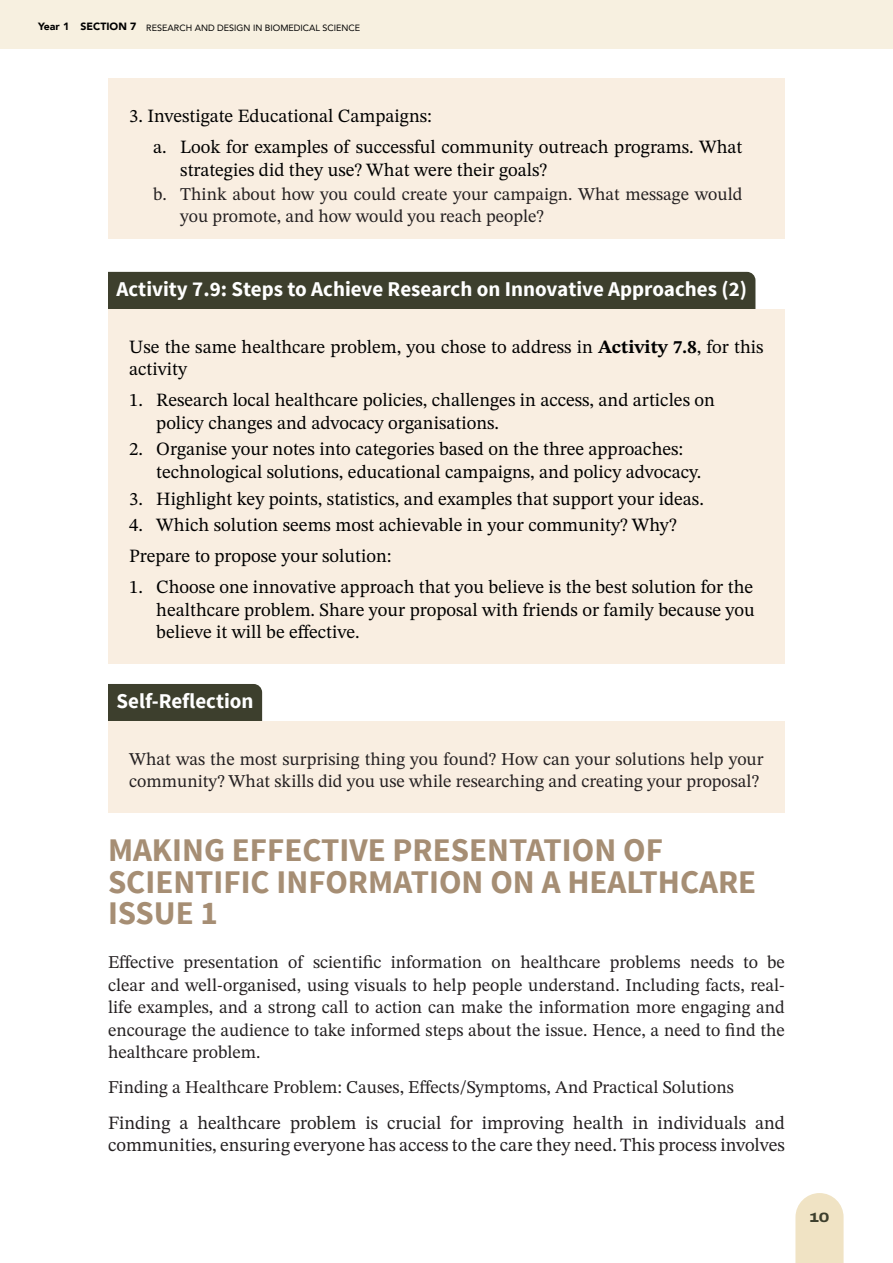
<style>
.page{position:relative;width:893px;height:1263px;background:#fff}
.page>*{position:absolute;margin:0;border:0;box-sizing:border-box;transform-origin:0 0}
.t1{font:700 33px/31.5px "Source Sans Pro";color:#a68e74}
.t2{font:700 21px "Source Sans Pro";color:#fff}
.t3{font:18.75px/22.5px "STIX Two Text";color:#000}
.t4{font:18.75px/22.5px "STIX Two Text";color:#242021}
.t5{font:18px/22.5px "STIX Two Text";color:#242021}
.t6{font:800 13.5px "Archivo Expanded";color:#3d3f2d}
.t7{font:9px "Avenir LT Std";color:#000}
.s1{font-family:"Avenir";font-weight:900;font-size:10.5px}
.s2{font-weight:700}
</style>
<div class="page">
<div style="left:0;top:0;width:893px;height:49px;background:#f7f0e0"></div>
<svg style="left:795px;top:1193px;width:49px;height:70px;background:#f1e5c9"></svg>
<div style="left:108px;top:79px;width:677px;height:69px;background:#f9eee1"></div>
<div style="left:108px;top:135px;width:677px;height:104px;background:#f9eee1"></div>
<div style="left:108px;top:272px;width:647px;height:37px;background:#3d3f2d"></div>
<div style="left:108px;top:309px;width:677px;height:92px;background:#f9eee1"></div>
<div style="left:108px;top:362px;width:677px;height:92px;background:#f9eee1"></div>
<div style="left:108px;top:412px;width:677px;height:92px;background:#f9eee1"></div>
<div style="left:108px;top:488px;width:677px;height:69px;background:#f9eee1"></div>
<div style="left:108px;top:550px;width:677px;height:114px;background:#f9eee1"></div>
<div style="left:108px;top:684px;width:154px;height:37px;background:#3d3f2d"></div>
<div style="left:108px;top:721px;width:677px;height:92px;background:#f9eee1"></div>
<p class="t7" style="left:38px;top:22px;width:324px"><span class="s1">Year 1 SECTION 7</span> RESEARCH AND DESIGN IN BIOMEDICAL SCIENCE</p>
<p class="t3" style="left:153px;top:100px;width:591px;line-height:31px;text-indent:-24px">3. Investigate Educational Campaigns:<br>a. Look for examples of successful community outreach programs. What</p>
<p class="t3" style="left:180px;top:158px;width:369px">strategies did they use? What were their goals?</p>
<p class="t5" style="left:180px;top:182px;width:564px;text-indent:-27px">b. Think about how you could create your campaign. What message would you promote, and how would you reach people?</p>
<p class="t2" style="left:117px;top:276px;width:632px">Activity 7.9: Steps to Achieve Research on Innovative Approaches (2)</p>
<p class="t3" style="left:129px;top:335px;width:636px">Use the same healthcare problem, you chose to address in <span class="s2">Activity 7.8</span>, for this activity</p>
<p class="t3" style="left:156px;top:389px;width:560px;text-indent:-27px">1. Research local healthcare policies, challenges in access, and articles on policy changes and advocacy organisations.</p>
<p class="t3" style="left:156px;top:438px;width:547px;text-indent:-27px">2. Organise your notes into categories based on the three approaches: technological solutions, educational campaigns, and policy advocacy.</p>
<p class="t3" style="left:129px;top:487px;width:576px">3. Highlight key points, statistics, and examples that support your ideas.</p>
<p class="t3" style="left:129px;top:510px;width:549px;line-height:31px">4. Which solution seems most achievable in your community? Why?<br>Prepare to propose your solution:</p>
<p class="t3" style="left:156px;top:576px;width:600px;text-align:justify;text-indent:-27px">1. Choose one innovative approach that you believe is the best solution for the healthcare problem. Share your proposal with friends or family because you believe it will be effective.</p>
<p class="t2" style="left:117px;top:688px;width:139px">Self-Reflection</p>
<p class="t5" style="left:129px;top:747px;width:636px">What was the most surprising thing you found? How can your solutions help your community? What skills did you use while researching and creating your proposal?</p>
<h1 class="t1" style="left:108px;top:836px;width:650px">MAKING EFFECTIVE PRESENTATION OF<br>SCIENTIFIC INFORMATION ON A HEALTHCARE<br>ISSUE 1</h1>
<p class="t5" style="left:108px;top:951px;width:678px;text-align:justify">Effective presentation of scientific information on healthcare problems needs to be clear and well-organised, using visuals to help people understand. Including facts, real&shy;life examples, and a strong call to action can make the information more engaging and encourage the audience to take informed steps about the issue. Hence, a need to find the healthcare problem.</p>
<p class="t5" style="left:108px;top:1076px;width:627px">Finding a Healthcare Problem: Causes, Effects/Symptoms, And Practical Solutions</p>
<p class="t4" style="left:108px;top:1111px;width:678px">Finding a healthcare problem is crucial for improving health in individuals and communities, ensuring everyone has access to the care they need. This process involves</p>
<p class="t6" style="left:809px;top:1207px;width:22px">10</p>
</div>
